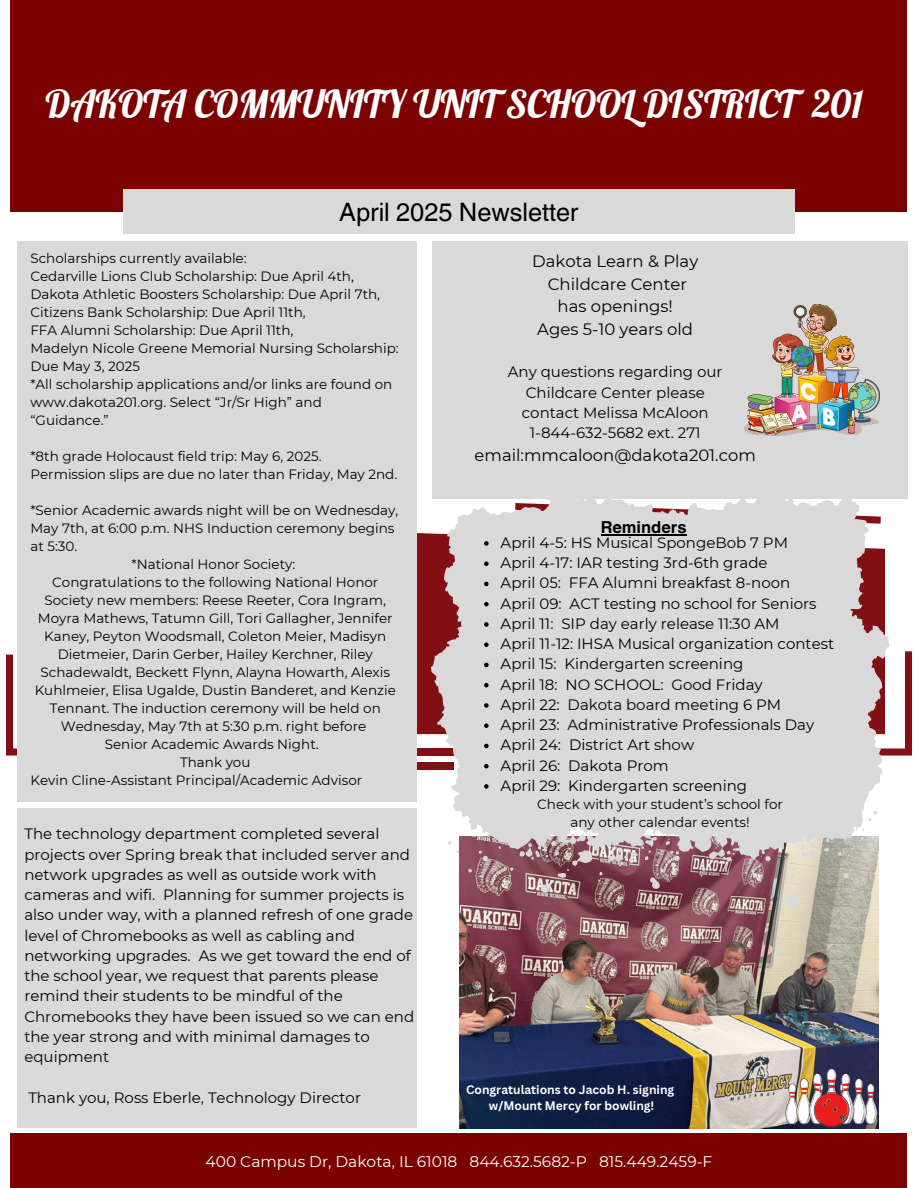
<style>
.page{position:relative;width:918px;height:1188px;background:#fff}
.page>*{position:absolute;margin:0;border:0;box-sizing:border-box;transform-origin:0 0}
.t1{font:37.65px "Lobster";color:#fff}
.t2{font:25.35px "Helvetica World";color:#000}
.t3{font:16.5px/22.5px "Montserrat";color:#000;text-align:center}
.t4{font:700 16.5px "Helvetica World";color:#000}
.t5{font:15.45px "Montserrat";color:#fff}
.t6{font:15px/20.2px "Montserrat";color:#000;text-align:center}
.t7{font:13.5px/18px "Montserrat";color:#000}
.t8{font:700 12px "Canva Sans";color:#fff}
</style>
<div class="page">
<svg style="left:6px;top:655px;width:11px;height:101px"></svg>
<svg style="left:889px;top:651px;width:23px;height:105px"></svg>
<div style="left:305px;top:748px;width:239px;height:8px;background:#820f13"></div>
<div style="left:214px;top:763px;width:239px;height:7px;background:#820f13"></div>
<div style="left:432px;top:241px;width:475px;height:258px;background:#d9d9d9"></div>
<div style="left:11px;top:0;width:896px;height:212px;background:#7b0201"></div>
<div style="left:123px;top:190px;width:672px;height:44px;background:#d9d9d9"></div>
<div style="left:17px;top:241px;width:400px;height:561px;background:#d9d9d9"></div>
<div style="left:11px;top:1133px;width:896px;height:55px;background:#7b0201"></div>
<img style="left:744px;top:304px;width:135px;height:132px">
<div style="left:17px;top:808px;width:400px;height:320px;background:#d9d9d9"></div>
<img style="left:459px;top:908px;width:420px;height:220px">
<svg style="left:431px;top:499px;width:458px;height:409px;background:#cec4c4"></svg>
<img style="left:785px;top:1068px;width:93px;height:60px">
<svg style="left:471px;top:503px;width:410px;height:43px;background:#d8d6d6"></svg>
<svg style="left:484px;top:561px;width:5px;height:5px"></svg>
<svg style="left:484px;top:582px;width:5px;height:4px"></svg>
<svg style="left:484px;top:602px;width:5px;height:4px"></svg>
<svg style="left:484px;top:622px;width:5px;height:5px"></svg>
<svg style="left:484px;top:642px;width:5px;height:5px"></svg>
<svg style="left:484px;top:663px;width:5px;height:4px"></svg>
<svg style="left:484px;top:683px;width:5px;height:4px"></svg>
<svg style="left:484px;top:703px;width:5px;height:5px"></svg>
<svg style="left:484px;top:723px;width:5px;height:5px"></svg>
<svg style="left:484px;top:744px;width:5px;height:4px"></svg>
<svg style="left:484px;top:764px;width:5px;height:4px"></svg>
<svg style="left:484px;top:784px;width:5px;height:5px"></svg>
<hr style="left:601px;top:534px;width:86px;height:1px;background:#000">
<p class="t1" style="left:45px;top:81px;width:819px">DAKOTA COMMUNITY UNIT SCHOOL DISTRICT 201</p>
<p class="t2" style="left:339px;top:197px;width:241px">April 2025 Newsletter</p>
<p class="t7" style="left:30px;top:249px;width:370px">Scholarships currently available:<br>Cedarville Lions Club Scholarship: Due April 4th, Dakota Athletic Boosters Scholarship: Due April 7th, Citizens Bank Scholarship: Due April 11th,<br>FFA Alumni Scholarship: Due April 11th,<br>Madelyn Nicole Greene Memorial Nursing Scholarship:<br>Due May 3, 2025<br>*All scholarship applications and/or links are found on www.dakota201.org. Select “Jr/Sr High” and “Guidance.”</p>
<h5 class="t7" style="left:30px;top:447px;width:368px">*8th grade Holocaust field trip: May 6, 2025.<br>Permission slips are due no later than Friday, May 2nd.</h5>
<h3 class="t7" style="left:30px;top:501px;width:369px">*Senior Academic awards night will be on Wednesday,</h3>
<h3 class="t7" style="left:30px;top:519px;width:366px">May 7th, at 6:00 p.m. NHS Induction ceremony begins</h3>
<h3 class="t7" style="left:30px;top:537px;width:48px">at 5:30.</h3>
<h3 class="t7" style="left:132px;top:555px;width:165px">*National Honor Society:</h3>
<h3 class="t7" style="left:52px;top:573px;width:328px">Congratulations to the following National Honor</h3>
<h3 class="t7" style="left:44px;top:591px;width:343px">Society new members: Reese Reeter, Cora Ingram,</h3>
<h3 class="t7" style="left:38px;top:609px;width:356px">Moyra Mathews, Tatumn Gill, Tori Gallagher, Jennifer</h3>
<h3 class="t7" style="left:44px;top:627px;width:343px">Kaney, Peyton Woodsmall, Coleton Meier, Madisyn</h3>
<h3 class="t7" style="left:58px;top:645px;width:317px">Dietmeier, Darin Gerber, Hailey Kerchner, Riley</h3>
<h3 class="t7" style="left:41px;top:663px;width:351px">Schadewaldt, Beckett Flynn, Alayna Howarth, Alexis</h3>
<h3 class="t7" style="left:35px;top:681px;width:363px">Kuhlmeier, Elisa Ugalde, Dustin Banderet, and Kenzie</h3>
<h3 class="t7" style="left:50px;top:699px;width:333px">Tennant. The induction ceremony will be held on</h3>
<h3 class="t7" style="left:61px;top:717px;width:307px">Wednesday, May 7th at 5:30 p.m. right before</h3>
<h3 class="t7" style="left:105px;top:735px;width:215px">Senior Academic Awards Night.</h3>
<h3 class="t7" style="left:180px;top:753px;width:72px">Thank you</h3>
<h3 class="t7" style="left:30px;top:771px;width:333px">Kevin Cline-Assistant Principal/Academic Advisor</h3>
<p class="t6" style="left:24px;top:824px;width:391px;text-align:left">The technology department completed several projects over Spring break that included server and network upgrades as well as outside work with cameras and wifi. Planning for summer projects is also under way, with a planned refresh of one grade level of Chromebooks as well as cabling and networking upgrades. As we get toward the end of the school year, we request that parents please remind their students to be mindful of the Chromebooks they have been issued so we can end the year strong and with minimal damages to equipment</p>
<p class="t6" style="left:28px;top:1087px;width:334px">Thank you, Ross Eberle, Technology Director</p>
<p class="t3" style="left:532px;top:250px;width:168px">Dakota Learn &amp; Play<br>Childcare Center has openings!<br>Ages 5-10 years old</p>
<p class="t6" style="left:508px;top:362px;width:216px">Any questions regarding our<br>Childcare Center please contact Melissa McAloon<br>1-844-632-5682 ext. 271</p>
<p class="t3" style="left:475px;top:443px;width:283px">email:mmcaloon@dakota201.com</p>
<p class="t4" style="left:601px;top:514px;width:87px">Reminders</p>
<h1 class="t6" style="left:501px;top:532px;width:289px">April 4-5: HS Musical SpongeBob 7 PM</h1>
<h2 class="t6" style="left:501px;top:553px;width:268px">April 4-17: IAR testing 3rd-6th grade</h2>
<h5 class="t6" style="left:501px;top:573px;width:62px">April 05:</h5>
<h5 class="t6" style="left:569px;top:573px;width:223px">FFA Alumni breakfast 8-noon</h5>
<h5 class="t6" style="left:501px;top:593px;width:63px">April 09:</h5>
<h5 class="t6" style="left:570px;top:593px;width:248px">ACT testing no school for Seniors</h5>
<h5 class="t6" style="left:501px;top:613px;width:54px">April 11:</h5>
<h4 class="t6" style="left:501px;top:613px;width:335px">SIP day early release 11:30 AM<br>April 11-12: IHSA Musical organization contest</h4>
<h4 class="t6" style="left:501px;top:654px;width:244px">April 15: Kindergarten screening</h4>
<p class="t6" style="left:501px;top:674px;width:264px">April 18: NO SCHOOL: Good Friday</p>
<p class="t6" style="left:501px;top:694px;width:61px">April 22:</p>
<p class="t6" style="left:568px;top:694px;width:215px">Dakota board meeting 6 PM</p>
<p class="t6" style="left:501px;top:715px;width:61px">April 23:</p>
<p class="t6" style="left:568px;top:715px;width:248px">Administrative Professionals Day</p>
<p class="t6" style="left:501px;top:735px;width:62px">April 24:</p>
<p class="t6" style="left:569px;top:735px;width:127px">District Art show</p>
<p class="t6" style="left:501px;top:755px;width:61px">April 26:</p>
<p class="t6" style="left:568px;top:755px;width:102px">Dakota Prom</p>
<p class="t6" style="left:501px;top:775px;width:61px">April 29:</p>
<p class="t6" style="left:568px;top:775px;width:180px">Kindergarten screening</p>
<p class="t7" style="left:537px;top:795px;width:247px">Check with your student’s school for</p>
<p class="t7" style="left:571px;top:813px;width:181px">any other calendar events!</p>
<h4 class="t8" style="left:466px;top:1081px;width:210px">Congratulations to Jacob H. signing</h4>
<h4 class="t8" style="left:489px;top:1097px;width:167px">w/Mount Mercy for bowling!</h4>
<p class="t5" style="left:206px;top:1152px;width:508px">400 Campus Dr, Dakota, IL 61018 844.632.5682-P 815.449.2459-F</p>
</div>
